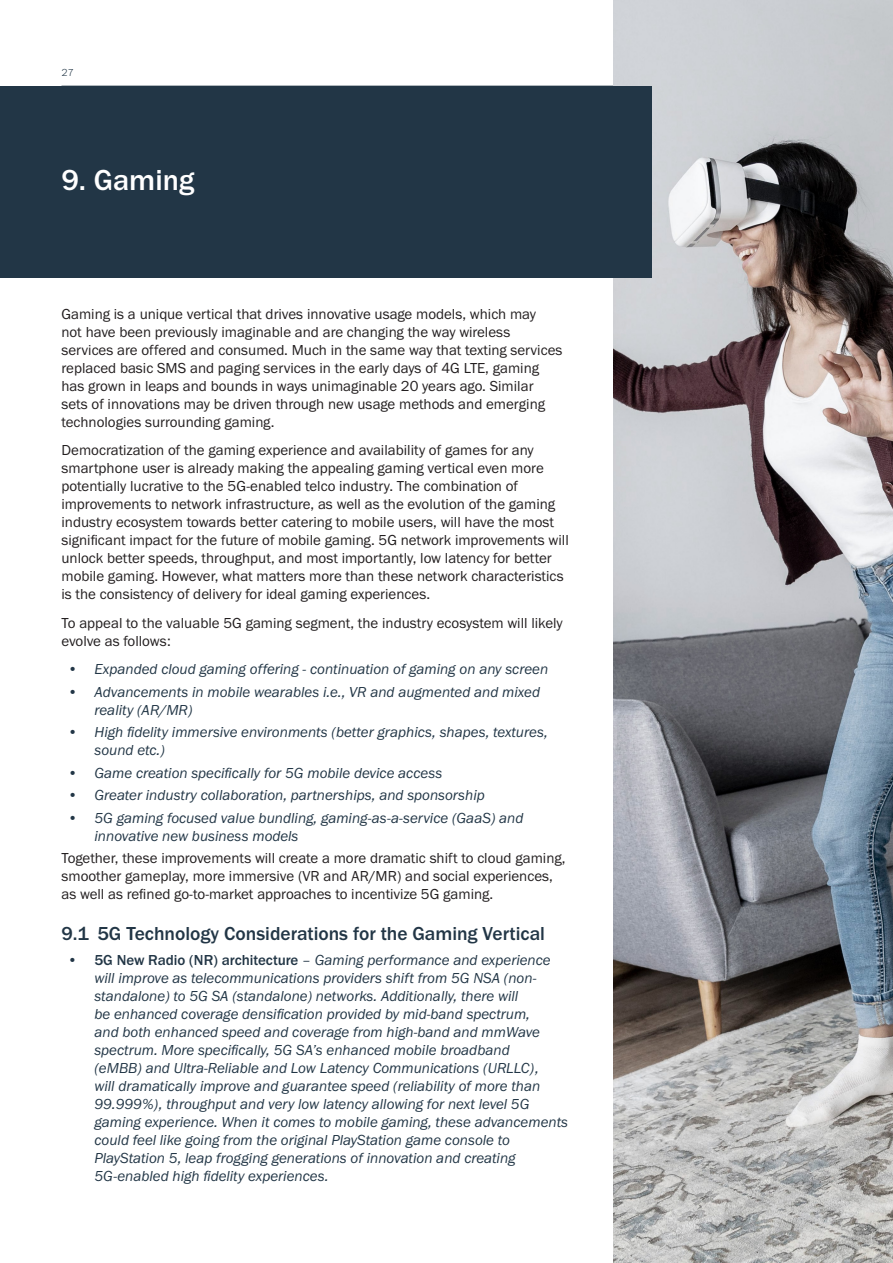
<style>
.page{position:relative;width:893px;height:1263px;background:#fff}
.page>*{position:absolute;margin:0;border:0;box-sizing:border-box;transform-origin:0 0}
.t1{font:500 30px "Franklin Gothic URW";color:#fff}
.t2{font:500 19.5px "Franklin Gothic URW";color:#223646}
.body{font:15px/18px "Franklin Gothic URW Boo";color:#231f20}
.t3{font:15px/18px "Franklin Gothic URW Boo Ita";color:#223646}
.t4{font:300 10.5px "Franklin Gothic URW";color:#223646}
.s1{font-family:"Franklin Gothic URW";font-weight:500}
</style>
<div class="page">
<hr style="left:62px;top:86px;width:769px;height:1px;background:#223646">
<img style="left:614px;top:0;width:279px;height:1263px">
<div style="left:0;top:87px;width:652px;height:191px;background:#223646"></div>
<p class="t4" style="left:62px;top:66px;width:14px">27</p>
<p class="t1" style="left:62px;top:161px;width:134px">9. Gaming</p>
<p class="body" style="left:62px;top:304px;width:503px">Gaming is a unique vertical that drives innovative usage models, which may<br>not have been previously imaginable and are changing the way wireless services are offered and consumed. Much in the same way that texting services replaced basic SMS and paging services in the early days of 4G LTE, gaming has grown in leaps and bounds in ways unimaginable 20 years ago. Similar sets of innovations may be driven through new usage methods and emerging technologies surrounding gaming.</p>
<p class="body" style="left:62px;top:441px;width:509px">Democratization of the gaming experience and availability of games for any smartphone user is already making the appealing gaming vertical even more potentially lucrative to the 5G-enabled telco industry. The combination of improvements to network infrastructure, as well as the evolution of the gaming industry ecosystem towards better catering to mobile users, will have the most significant impact for the future of mobile gaming. 5G network improvements will unlock better speeds, throughput, and most importantly, low latency for better mobile gaming. However, what matters more than these network characteristics is the consistency of delivery for ideal gaming experiences.</p>
<p class="body" style="left:62px;top:613px;width:503px">To appeal to the valuable 5G gaming segment, the industry ecosystem will likely evolve as follows:</p>
<p class="t3" style="left:68px;top:660px;width:482px">• Expanded cloud gaming offering - continuation of gaming on any screen</p>
<p class="t3" style="left:94px;top:682px;width:447px;text-indent:-27px">• Advancements in mobile wearables i.e., VR and augmented and mixed reality (AR/MR)</p>
<p class="t3" style="left:94px;top:723px;width:455px;text-indent:-27px">• High fidelity immersive environments (better graphics, shapes, textures, sound etc.)</p>
<p class="t3" style="left:68px;top:763px;width:376px">• Game creation specifically for 5G mobile device access</p>
<p class="t3" style="left:68px;top:786px;width:419px">• Greater industry collaboration, partnerships, and sponsorship</p>
<p class="t3" style="left:94px;top:808px;width:430px;text-indent:-27px">• 5G gaming focused value bundling, gaming-as-a-service (GaaS) and innovative new business models</p>
<p class="body" style="left:62px;top:849px;width:505px">Together, these improvements will create a more dramatic shift to cloud gaming, smoother gameplay, more immersive (VR and AR/MR) and social experiences, as well as refined go-to-market approaches to incentivize 5G gaming.</p>
<p class="t2" style="left:62px;top:921px;width:485px">9.1 5G Technology Considerations for the Gaming Vertical</p>
<p class="t3" style="left:94px;top:951px;width:475px;text-indent:-27px"><span class="s1">• 5G New Radio (NR) architecture</span> – Gaming performance and experience will improve as telecommunications providers shift from 5G NSA (non&shy;standalone) to 5G SA (standalone) networks. Additionally, there will<br>be enhanced coverage densification provided by mid-band spectrum,<br>and both enhanced speed and coverage from high-band and mmWave spectrum. More specifically, 5G SA’s enhanced mobile broadband<br>(eMBB) and Ultra-Reliable and Low Latency Communications (URLLC),<br>will dramatically improve and guarantee speed (reliability of more than 99.999%), throughput and very low latency allowing for next level 5G gaming experience. When it comes to mobile gaming, these advancements could feel like going from the original PlayStation game console to PlayStation 5, leap frogging generations of innovation and creating 5G-enabled high fidelity experiences.</p>
</div>
